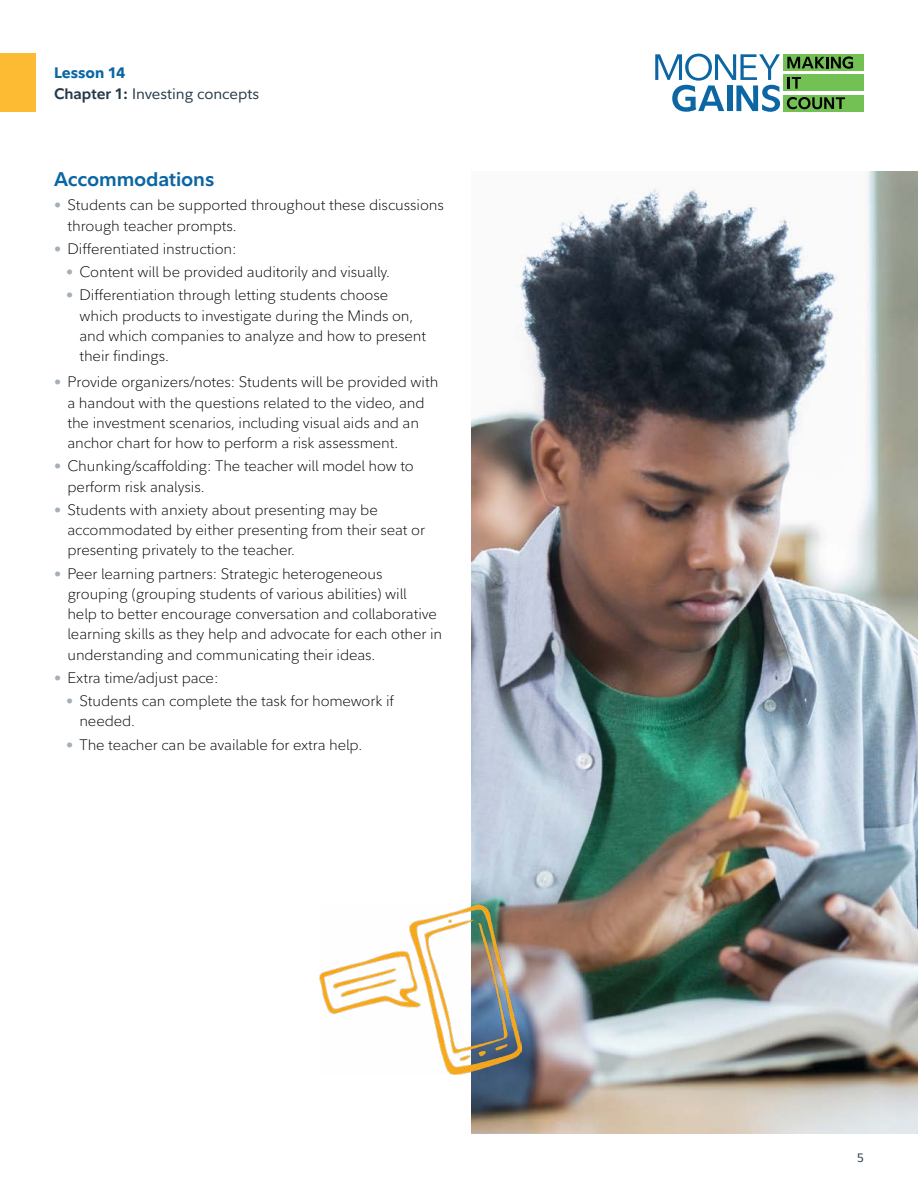
<style>
.page{position:relative;width:918px;height:1188px;background:#fff}
.page>*{position:absolute;margin:0;border:0;box-sizing:border-box;transform-origin:0 0}
.t1{font:700 19.5px "Fidelity Sans";letter-spacing:-.005em;color:#0b66a3}
.t2{font:300 15px/20.2px "Fidelity Sans";letter-spacing:-.005em;color:#000}
.t3{font:15px/21px "Fidelity Sans";color:#253948}
.t4{font:12px "Fidelity Sans";color:#253948}
.s1{font-weight:800;color:#0b66a3}
.s2{font-weight:700}
.s3{font-weight:400;font-size:14.25px;color:#a4afb9}
</style>
<div class="page">
<div style="left:784px;top:54px;width:80px;height:16px;background:#73c054"></div>
<div style="left:784px;top:75px;width:80px;height:16px;background:#73c054"></div>
<div style="left:784px;top:95px;width:80px;height:16px;background:#73c054"></div>
<svg style="left:787px;top:56px;width:66px;height:13px"></svg>
<svg style="left:787px;top:77px;width:14px;height:12px"></svg>
<svg style="left:787px;top:97px;width:58px;height:12px"></svg>
<svg style="left:655px;top:54px;width:125px;height:58px"></svg>
<div style="left:0;top:54px;width:36px;height:58px;background:#fdbb33"></div>
<img style="left:472px;top:171px;width:446px;height:963px">
<img style="left:320px;top:904px;width:202px;height:170px">
<p class="t3" style="left:54px;top:62px;width:207px"><span class="s1">Lesson 14<br></span><span class="s2">Chapter 1:</span> Investing concepts</p>
<h1 class="t1" style="left:54px;top:166px;width:162px">Accommodations</h1>
<p class="t2" style="left:68px;top:195px;width:378px;text-indent:-14px"><span class="s3">•</span> Students can be supported throughout these discussions through teacher prompts.</p>
<p class="t2" style="left:54px;top:239px;width:184px"><span class="s3">•</span> Differentiated instruction:</p>
<p class="t2" style="left:66px;top:262px;width:326px"><span class="s3">•</span> Content will be provided auditorily and visually.</p>
<p class="t2" style="left:80px;top:285px;width:348px;text-indent:-14px"><span class="s3">•</span> Differentiation through letting students choose which products to investigate during the Minds on, and which companies to analyze and how to present their findings.</p>
<p class="t2" style="left:68px;top:372px;width:372px;text-indent:-14px"><span class="s3">•</span> Provide organizers/notes: Students will be provided with a handout with the questions related to the video, and the investment scenarios, including visual aids and an anchor chart for how to perform a risk assessment.</p>
<p class="t2" style="left:68px;top:456px;width:348px;text-indent:-14px"><span class="s3">•</span> Chunking/scaffolding: The teacher will model how to perform risk analysis.</p>
<p class="t2" style="left:68px;top:500px;width:359px;text-indent:-14px"><span class="s3">•</span> Students with anxiety about presenting may be accommodated by either presenting from their seat or presenting privately to the teacher.</p>
<p class="t2" style="left:68px;top:563px;width:376px;text-indent:-14px"><span class="s3">•</span> Peer learning partners: Strategic heterogeneous grouping (grouping students of various abilities) will<br>help to better encourage conversation and collaborative learning skills as they help and advocate for each other in understanding and communicating their ideas.</p>
<p class="t2" style="left:54px;top:668px;width:166px"><span class="s3">•</span> Extra time/adjust pace:</p>
<p class="t2" style="left:80px;top:691px;width:316px;text-indent:-14px"><span class="s3">•</span> Students can complete the task for homework if needed.</p>
<p class="t2" style="left:66px;top:734px;width:298px"><span class="s3">•</span> The teacher can be available for extra help.</p>
<p class="t4" style="left:857px;top:1150px;width:8px">5</p>
</div>
